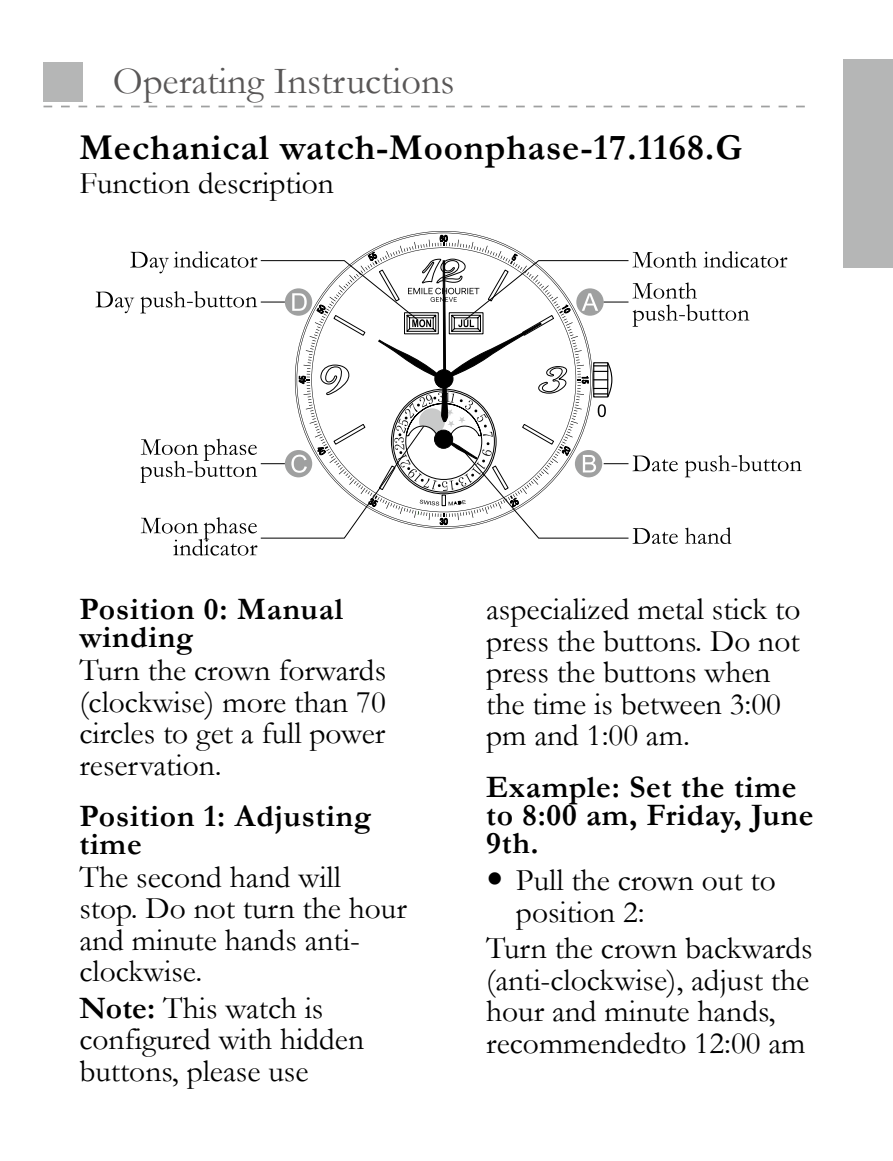
<style>
.page{position:relative;width:893px;height:1161px;background:#fff}
.page>*{position:absolute;margin:0;border:0;box-sizing:border-box;transform-origin:0 0}
.t1{font:38.5px "Garamond";color:#595757}
.t2{font:700 36.75px "Garamond";letter-spacing:.025em;color:#000}
.t3{font:31.5px/31.5px "Garamond";color:#000}
.t4{font:700 31.5px/28px "Garamond";letter-spacing:.025em;color:#000}
.s1{font-weight:700}
</style>
<div class="page">
<div style="left:843px;top:60px;width:50px;height:208px;background:#b5b6b6"></div>
<svg style="left:393px;top:231px;width:102px;height:9px"></svg>
<svg style="left:95px;top:240px;width:707px;height:316px"></svg>
<div style="left:43px;top:62px;width:40px;height:40px;background:#b5b6b6"></div>
<svg style="left:43px;top:106px;width:762px;height:1px"></svg>
<p class="t1" style="left:113px;top:55px;width:343px">Operating Instructions</p>
<p class="t2" style="left:79px;top:122px;width:664px">Mechanical watch-Moonphase-17.1168.G</p>
<p class="t3" style="left:79px;top:167px;width:256px">Function description</p>
<p class="t4" style="left:79px;top:595px;width:265px">Position 0: Manual winding</p>
<p class="t3" style="left:79px;top:653px;width:308px;text-align:justify">Turn the crown forwards (clockwise) more than 70 circles to get a full power reservation.</p>
<p class="t4" style="left:79px;top:802px;width:293px">Position 1: Adjusting time</p>
<p class="t3" style="left:79px;top:860px;width:329px">The second hand will stop. Do not turn the hour and minute hands anti&shy;clockwise.</p>
<p class="t3" style="left:79px;top:991px;width:286px"><span class="s1">Note:</span> This watch is configured with hidden buttons, please use</p>
<p class="t3" style="left:486px;top:592px;width:316px">aspecialized metal stick to press the buttons. Do not press the buttons when the time is between 3:00 pm and 1:00 am.</p>
<p class="t4" style="left:486px;top:773px;width:329px">Example: Set the time to 8:00 am, Friday, June<br>9th.</p>
<p class="t3" style="left:516px;top:864px;width:261px">Pull the crown out to position 2:</p>
<p class="t3" style="left:486px;top:932px;width:328px">Turn the crown backwards (anti-clockwise), adjust the hour and minute hands, recommendedto 12:00 am</p>
</div>
